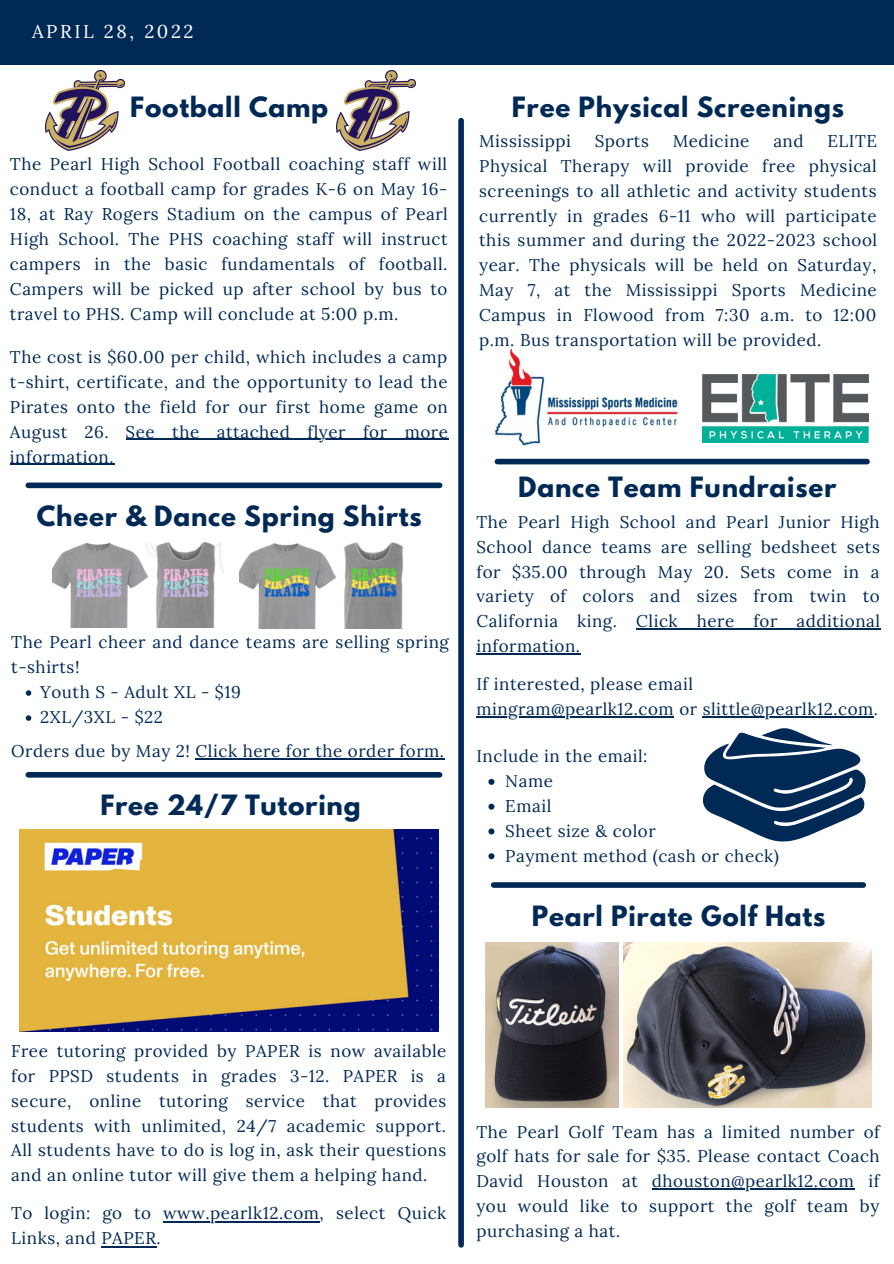
<style>
.page{position:relative;width:894px;height:1264px;background:#fff}
.page>*{position:absolute;margin:0;border:0;box-sizing:border-box;transform-origin:0 0}
.t1{font:700 24.75px "League Spartan";letter-spacing:.03em;color:#002955}
.t2{font:18.6px "Lora";letter-spacing:.14em;color:#fff}
.t3{font:16.95px/24.8px "Lora";letter-spacing:.03em;color:#002955;text-align:justify}
</style>
<div class="page">
<div style="left:0;top:0;width:893px;height:64px;background:#002955"></div>
<div style="left:458px;top:121px;width:6px;height:1123px;background:#002955"></div>
<div style="left:493px;top:882px;width:370px;height:5px;background:#002955"></div>
<img style="left:485px;top:942px;width:133px;height:165px">
<img style="left:623px;top:942px;width:248px;height:165px">
<img style="left:52px;top:542px;width:171px;height:85px">
<img style="left:239px;top:542px;width:165px;height:86px">
<div style="left:497px;top:459px;width:369px;height:5px;background:#002955"></div>
<div style="left:28px;top:482px;width:411px;height:6px;background:#002955"></div>
<div style="left:28px;top:772px;width:411px;height:5px;background:#002955"></div>
<svg style="left:488px;top:779px;width:6px;height:6px"></svg>
<svg style="left:488px;top:803px;width:6px;height:6px"></svg>
<svg style="left:488px;top:828px;width:6px;height:6px"></svg>
<svg style="left:488px;top:853px;width:6px;height:6px"></svg>
<hr style="left:636px;top:628px;width:244px;height:2px;background:#002955">
<hr style="left:476px;top:653px;width:104px;height:2px;background:#002955">
<hr style="left:476px;top:716px;width:198px;height:2px;background:#002955">
<hr style="left:702px;top:716px;width:171px;height:2px;background:#002955">
<svg style="left:703px;top:728px;width:162px;height:113px"></svg>
<img style="left:702px;top:374px;width:165px;height:68px">
<img style="left:494px;top:350px;width:185px;height:96px">
<img style="left:19px;top:829px;width:419px;height:202px">
<hr style="left:163px;top:1220px;width:156px;height:2px;background:#002955">
<hr style="left:101px;top:1245px;width:55px;height:2px;background:#002955">
<hr style="left:651px;top:1188px;width:203px;height:1px;background:#002955">
<svg style="left:26px;top:690px;width:5px;height:5px"></svg>
<svg style="left:26px;top:715px;width:5px;height:5px"></svg>
<hr style="left:195px;top:758px;width:249px;height:2px;background:#002955">
<hr style="left:126px;top:439px;width:322px;height:1px;background:#002955">
<hr style="left:10px;top:464px;width:104px;height:1px;background:#002955">
<img style="left:46px;top:71px;width:79px;height:80px">
<img style="left:336px;top:71px;width:79px;height:80px">
<p class="t2" style="left:32px;top:19px;width:163px">APRIL 28, 2022</p>
<p class="t1" style="left:130px;top:95px;width:199px">Football Camp</p>
<p class="t3" style="left:10px;top:151px;width:439px">The Pearl High School Football coaching staff will conduct a football camp for grades K-6 on May 16- 18, at Ray Rogers Stadium on the campus of Pearl High School. The PHS coaching staff will instruct campers in the basic fundamentals of football.<br>Campers will be picked up after school by bus to travel to PHS. Camp will conclude at 5:00 p.m.</p>
<p class="t3" style="left:10px;top:344px;width:439px">The cost is $60.00 per child, which includes a camp t-shirt, certificate, and the opportunity to lead the Pirates onto the field for our first home game on August 26. See the attached flyer for more information.</p>
<p class="t1" style="left:37px;top:503px;width:386px">Cheer &amp; Dance Spring Shirts</p>
<p class="t3" style="left:11px;top:629px;width:439px">The Pearl cheer and dance teams are selling spring t-shirts!</p>
<p class="t3" style="left:40px;top:679px;width:202px">Youth S - Adult XL - $19</p>
<p class="t3" style="left:40px;top:704px;width:124px">2XL/3XL - $22</p>
<p class="t3" style="left:11px;top:738px;width:434px">Orders due by May 2! Click here for the order form.</p>
<p class="t1" style="left:100px;top:792px;width:262px">Free 24/7 Tutoring</p>
<p class="t1" style="left:511px;top:95px;width:333px">Free Physical Screenings</p>
<p class="t3" style="left:479px;top:129px;width:93px">Mississippi</p>
<p class="t3" style="left:594px;top:129px;width:56px">Sports</p>
<p class="t3" style="left:672px;top:129px;width:78px">Medicine</p>
<p class="t3" style="left:773px;top:129px;width:32px">and</p>
<p class="t3" style="left:479px;top:129px;width:399px;text-indent:348px">ELITE Physical Therapy will provide free physical screenings to all athletic and activity students currently in grades 6-11 who will participate this summer and during the 2022-2023 school year. The physicals will be held on Saturday, May 7, at the Mississippi Sports Medicine Campus in Flowood from 7:30 a.m. to 12:00 p.m. Bus transportation will be provided.</p>
<p class="t1" style="left:518px;top:474px;width:319px">Dance Team Fundraiser</p>
<p class="t3" style="left:476px;top:509px;width:405px">The Pearl High School and Pearl Junior High School dance teams are selling bedsheet sets for $35.00 through May 20. Sets come in a variety of colors and sizes from twin to California king. Click here for additional information.</p>
<p class="t3" style="left:476px;top:671px;width:403px">If interested, please email mingram@pearlk12.com or slittle@pearlk12.com.</p>
<p class="t3" style="left:476px;top:743px;width:172px">Include in the email:</p>
<p class="t3" style="left:505px;top:768px;width:49px">Name</p>
<p class="t3" style="left:505px;top:793px;width:47px">Email</p>
<p class="t3" style="left:505px;top:818px;width:152px">Sheet size &amp; color</p>
<p class="t3" style="left:505px;top:843px;width:275px">Payment method (cash or check)</p>
<p class="t1" style="left:531px;top:904px;width:295px">Pearl Pirate Golf Hats</p>
<p class="t3" style="left:11px;top:1038px;width:436px">Free tutoring provided by PAPER is now available for PPSD students in grades 3-12. PAPER is a secure, online tutoring service that provides students with unlimited, 24/7 academic support.<br>All students have to do is log in, ask their questions and an online tutor will give them a helping hand.</p>
<p class="t3" style="left:11px;top:1200px;width:436px">To login: go to www.pearlk12.com, select Quick<br>Links, and PAPER.</p>
<p class="t3" style="left:476px;top:1118px;width:405px">The Pearl Golf Team has a limited number of golf hats for sale for $35. Please contact Coach David Houston at dhouston@pearlk12.com if you would like to support the golf team by purchasing a hat.</p>
</div>
